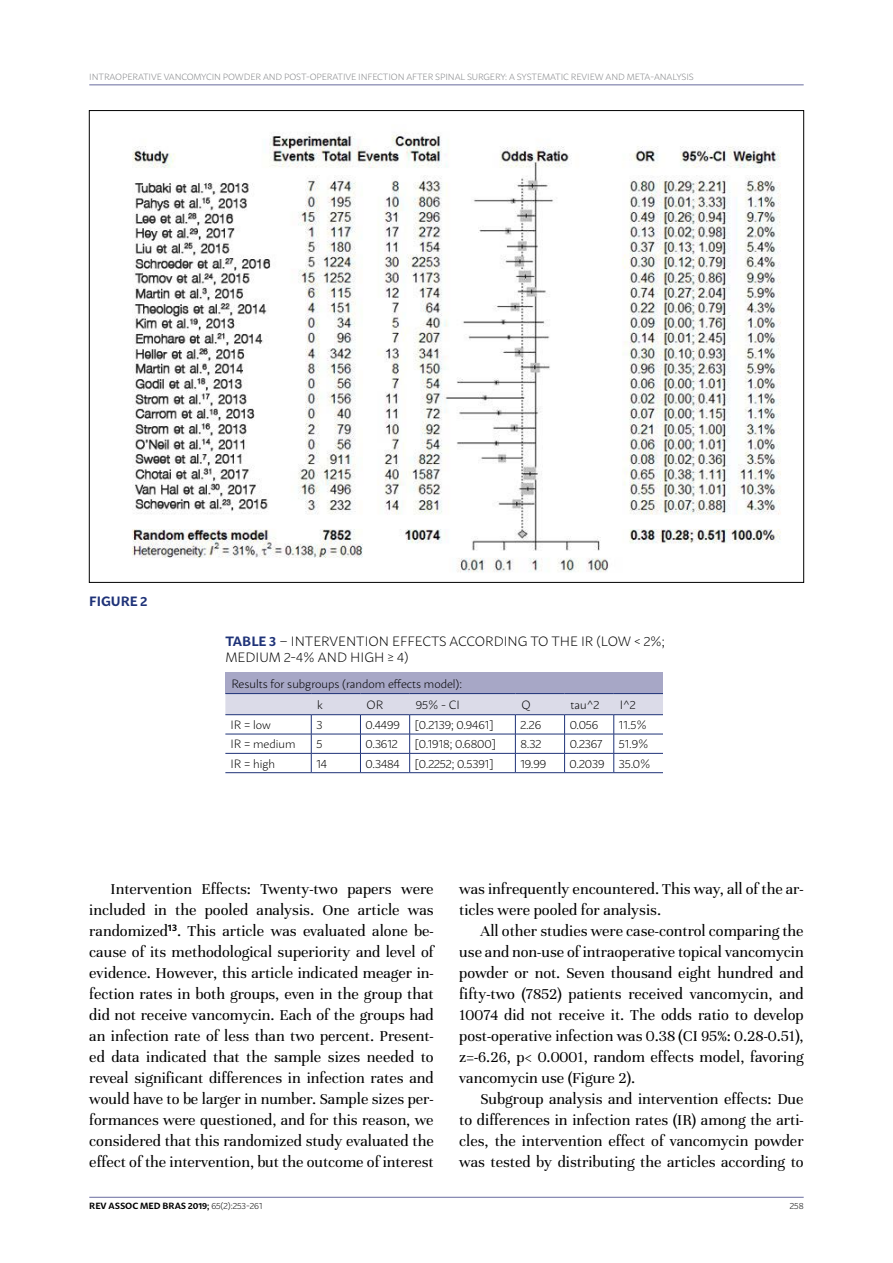
<style>
.page{position:relative;width:893px;height:1263px;background:#fff}
.page>*{position:absolute;margin:0;border:0;box-sizing:border-box;transform-origin:0 0}
.t1{font:16.5px/21px "Unna";color:#000;text-align:justify}
.t2{font:200 13.5px/16.2px "Mato Sans";color:#000}
.t3{font:600 13.5px "Mato Sans";color:#1e3278}
.t4{font:200 12px/21.1px "Mato Sans";color:#000}
.t5{font:200 9px "Mato Sans";letter-spacing:-.01em;color:#808285}
.t6{font:600 9px "Mato Sans";color:#000}
.t7{font:200 9px "Mato Sans";color:#000}
.s1{font-weight:600;color:#1e3278}
.s2{font-weight:200}
</style>
<div class="page">
<hr style="left:89px;top:85px;width:715px;height:1px;background:#696c9f">
<hr style="left:89px;top:1197px;width:715px;height:1px;background:#696c9f">
<img style="left:132px;top:133px;width:649px;height:440px">
<div style="left:225px;top:672px;width:438px;height:22px;background:#a7a7c6"></div>
<hr style="left:311px;top:772px;width:49px;height:1px;background:#1e3278">
<hr style="left:360px;top:772px;width:50px;height:1px;background:#1e3278">
<hr style="left:410px;top:772px;width:105px;height:1px;background:#1e3278">
<hr style="left:515px;top:772px;width:50px;height:1px;background:#1e3278">
<hr style="left:565px;top:772px;width:49px;height:1px;background:#1e3278">
<hr style="left:225px;top:772px;width:86px;height:1px;background:#1e3278">
<svg style="left:225px;top:694px;width:438px;height:78px"></svg>
<hr style="left:614px;top:772px;width:49px;height:1px;background:#1e3278">
<hr style="left:225px;top:714px;width:86px;height:1px;background:#1e3278">
<hr style="left:311px;top:714px;width:49px;height:1px;background:#1e3278">
<hr style="left:360px;top:714px;width:50px;height:1px;background:#1e3278">
<hr style="left:410px;top:714px;width:105px;height:1px;background:#1e3278">
<hr style="left:515px;top:714px;width:50px;height:1px;background:#1e3278">
<hr style="left:565px;top:714px;width:49px;height:1px;background:#1e3278">
<hr style="left:614px;top:714px;width:49px;height:1px;background:#1e3278">
<hr style="left:225px;top:693px;width:86px;height:1px;background:#1e3278">
<hr style="left:311px;top:693px;width:49px;height:1px;background:#1e3278">
<hr style="left:360px;top:693px;width:50px;height:1px;background:#1e3278">
<hr style="left:410px;top:693px;width:105px;height:1px;background:#1e3278">
<hr style="left:515px;top:693px;width:50px;height:1px;background:#1e3278">
<hr style="left:565px;top:693px;width:49px;height:1px;background:#1e3278">
<hr style="left:614px;top:693px;width:49px;height:1px;background:#1e3278">
<p class="t5" style="left:89px;top:68px;width:606px">INTRAOPERATIVE VANCOMYCIN POWDER AND POST-OPERATIVE INFECTION AFTER SPINAL SURGERY: A SYSTEMATIC REVIEW AND META-ANALYSIS</p>
<p class="t3" style="left:89px;top:589px;width:60px">FIGURE 2</p>
<p class="t2" style="left:225px;top:631px;width:441px"><span class="s1">TABLE 3</span> – INTERVENTION EFFECTS ACCORDING TO THE IR (LOW &lt; 2%;<br>MEDIUM 2-4% AND HIGH ≥ 4)</p>
<p class="t4" style="left:317px;top:671px;width:146px;text-indent:-86px">Results for subgroups (random effects model): k</p>
<p class="t4" style="left:366px;top:692px;width:18px">OR</p>
<p class="t4" style="left:416px;top:692px;width:46px">95% - CI</p>
<p class="t4" style="left:521px;top:692px;width:11px">Q</p>
<p class="t4" style="left:571px;top:692px;width:30px">tau^2</p>
<p class="t4" style="left:620px;top:692px;width:17px">I^2</p>
<p class="t4" style="left:230px;top:713px;width:42px">IR = low</p>
<p class="t4" style="left:316px;top:713px;width:8px">3</p>
<p class="t4" style="left:366px;top:713px;width:130px">0.4499 [0.2139; 0.9461]</p>
<p class="t4" style="left:520px;top:713px;width:22px">2.26</p>
<p class="t4" style="left:570px;top:713px;width:30px">0.056</p>
<p class="t4" style="left:619px;top:713px;width:30px">11.5%</p>
<p class="t4" style="left:230px;top:732px;width:67px">IR = medium</p>
<p class="t4" style="left:316px;top:732px;width:7px">5</p>
<p class="t4" style="left:366px;top:732px;width:34px">0.3612</p>
<p class="t4" style="left:415px;top:732px;width:83px">[0.1918; 0.6800]</p>
<p class="t4" style="left:520px;top:732px;width:22px">8.32</p>
<p class="t4" style="left:570px;top:732px;width:34px">0.2367</p>
<p class="t4" style="left:619px;top:732px;width:31px">51.9%</p>
<p class="t4" style="left:230px;top:751px;width:46px">IR = high</p>
<p class="t4" style="left:316px;top:751px;width:12px">14</p>
<p class="t4" style="left:366px;top:751px;width:36px">0.3484</p>
<p class="t4" style="left:415px;top:751px;width:80px">[0.2252; 0.5391]</p>
<p class="t4" style="left:520px;top:751px;width:27px">19.99</p>
<p class="t4" style="left:570px;top:751px;width:83px">0.2039 35.0%</p>
<p class="t1" style="left:89px;top:878px;width:346px;text-indent:21px">Intervention Effects: Twenty-two papers were included in the pooled analysis. One article was randomized<sup>13</sup>. This article was evaluated alone be&shy;cause of its methodological superiority and level of evidence. However, this article indicated meager in&shy;fection rates in both groups, even in the group that did not receive vancomycin. Each of the groups had an infection rate of less than two percent. Present&shy;ed data indicated that the sample sizes needed to reveal significant differences in infection rates and would have to be larger in number. Sample sizes per&shy;formances were questioned, and for this reason, we considered that this randomized study evaluated the effect of the intervention, but the outcome of interest</p>
<p class="t1" style="left:459px;top:879px;width:346px">was infrequently encountered. This way, all of the ar&shy;ticles were pooled for analysis.</p>
<p class="t1" style="left:459px;top:921px;width:346px;text-indent:21px">All other studies were case-control comparing the use and non-use of intraoperative topical vancomycin powder or not. Seven thousand eight hundred and fifty-two (7852) patients received vancomycin, and 10074 did not receive it. The odds ratio to develop post-operative infection was 0.38 (CI 95%: 0.28-0.51), z=-6.26, p&lt; 0.0001, random effects model, favoring vancomycin use (Figure 2).</p>
<p class="t1" style="left:459px;top:1089px;width:346px;text-indent:21px">Subgroup analysis and intervention effects: Due to differences in infection rates (IR) among the arti&shy;cles, the intervention effect of vancomycin powder was tested by distributing the articles according to</p>
<p class="t6" style="left:89px;top:1198px;width:175px">REV ASSOC MED BRAS 2019; <span class="s2">65(2):253-261</span></p>
<p class="t7" style="left:790px;top:1198px;width:15px">258</p>
</div>
